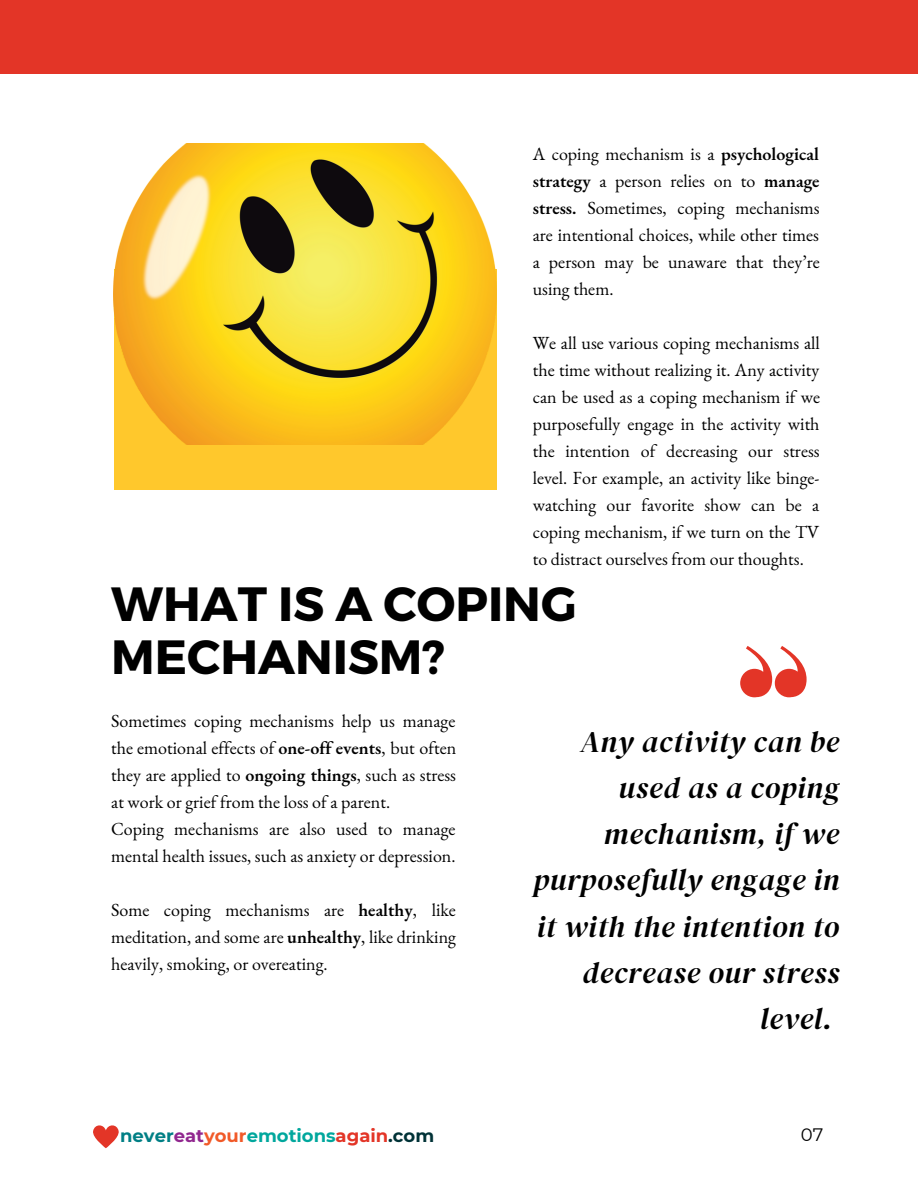
<style>
.page{position:relative;width:918px;height:1188px;background:#fff}
.page>*{position:absolute;margin:0;border:0;box-sizing:border-box;transform-origin:0 0}
.t1{font:700 48px/52.8px "Montserrat";color:#000}
.t2{font:italic 30px/46.2px "DM Serif Display";letter-spacing:.025em;color:#000;text-align:right}
.t3{font:18px/27px "EB Garamond";color:#000;text-align:justify}
.t4{font:700 18px "Montserrat";color:#00a79d}
.t5{font:18px "Montserrat";color:#000}
.s1{font-weight:600}
.s2{color:#007f85}
.s3{color:#91278f}
.s4{color:#f15a29}
.s5{color:#e33527}
.s6{color:#003237}
</style>
<div class="page">
<svg style="left:740px;top:646px;width:67px;height:51px"></svg>
<div style="left:114px;top:269px;width:382px;height:220px;background:#ffc82c"></div>
<img style="left:114px;top:144px;width:382px;height:300px">
<svg style="left:93px;top:1125px;width:26px;height:23px"></svg>
<div style="left:0;top:0;width:918px;height:74px;background:#e33527"></div>
<p class="t3" style="left:533px;top:140px;width:289px">A coping mechanism is a <span class="s1">psychological strategy</span> a person relies on to <span class="s1">manage stress.</span> Sometimes, coping mechanisms are intentional choices, while other times a person may be unaware that they’re using them.</p>
<p class="t3" style="left:533px;top:329px;width:289px">We all use various coping mechanisms all the time without realizing it. Any activity can be used as a coping mechanism if we purposefully engage in the activity with the intention of decreasing our stress level. For example, an activity like binge&shy;watching our favorite show can be a coping mechanism, if we turn on the TV to distract ourselves from our thoughts.</p>
<p class="t1" style="left:111px;top:575px;width:467px">WHAT IS A COPING<br>MECHANISM?</p>
<p class="t3" style="left:111px;top:707px;width:347px">Sometimes coping mechanisms help us manage the emotional effects of <span class="s1">one-off events</span>, but often they are applied to <span class="s1">ongoing things</span>, such as stress at work or grief from the loss of a parent.</p>
<p class="t3" style="left:111px;top:815px;width:346px">Coping mechanisms are also used to manage mental health issues, such as anxiety or depression.</p>
<p class="t3" style="left:111px;top:896px;width:346px">Some coping mechanisms are <span class="s1">healthy</span>, like meditation, and some are <span class="s1">unhealthy</span>, like drinking heavily, smoking, or overeating.</p>
<p class="t2" style="left:533px;top:718px;width:307px">Any activity can be used as a coping mechanism, if we purposefully engage in it with the intention to decrease our stress level.</p>
<p class="t4" style="left:120px;top:1125px;width:316px"><span class="s2">never</span><span class="s3">eat</span><span class="s4">your</span>emotions<span class="s5">again</span><span class="s6">.com</span></p>
<p class="t5" style="left:801px;top:1123px;width:24px">07</p>
</div>
